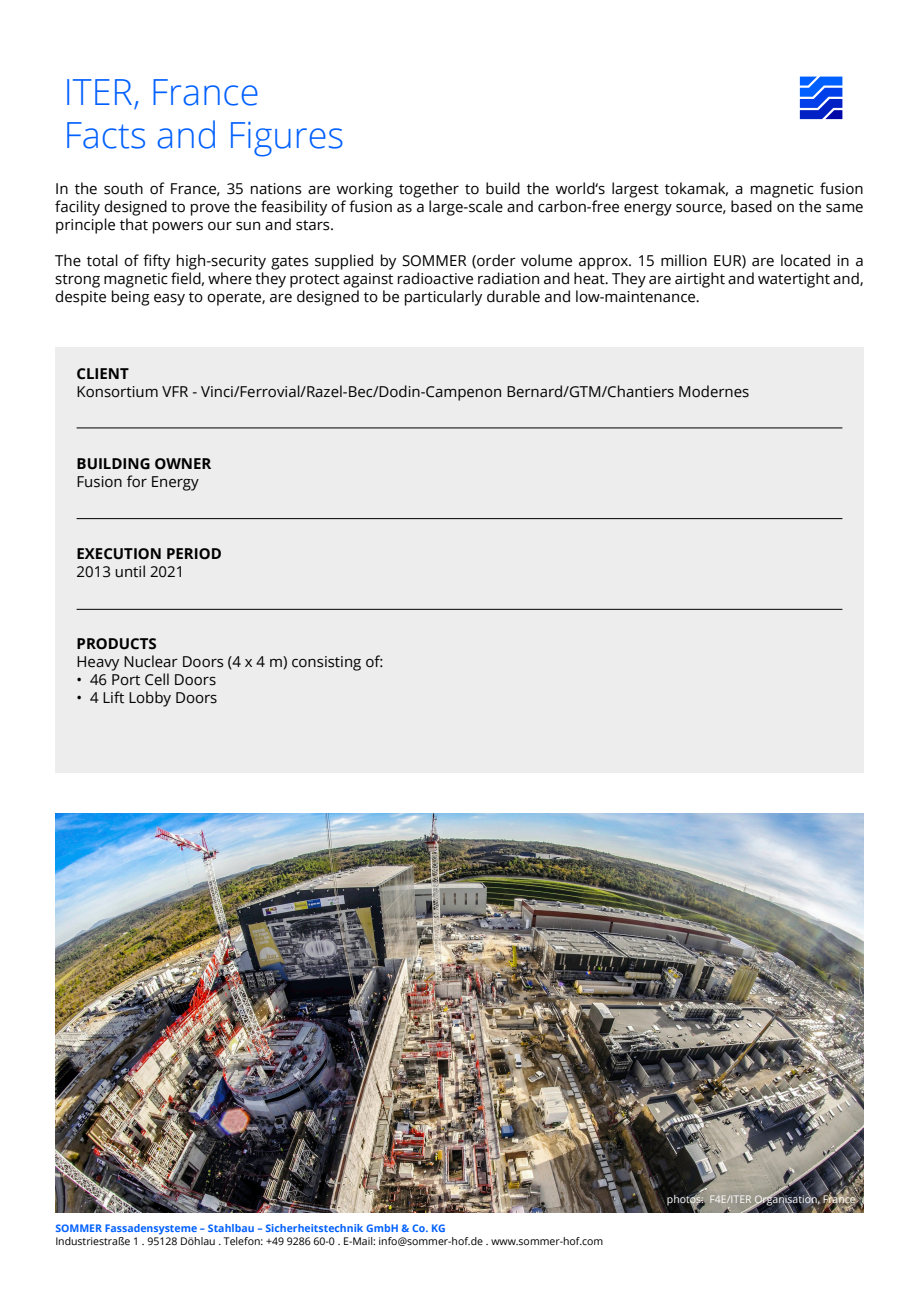
<style>
.page{position:relative;width:919px;height:1289px;background:#fff}
.page>*{position:absolute;margin:0;border:0;box-sizing:border-box;transform-origin:0 0}
.t1{font:300 36px/43.2px "Open Sans";color:#0060ff}
.t2{font:15px/18px "Open Sans";color:#000;text-align:justify}
.t3{font:700 15px "Open Sans";color:#000}
.t4{font:10.5px "Open Sans";color:#000}
.t5{font:700 10.5px "Open Sans";color:#0060ff}
.t6{font:10.5px "Open Sans";color:#fff}
</style>
<div class="page">
<img style="left:55px;top:813px;width:808px;height:399px">
<div style="left:55px;top:347px;width:808px;height:426px;background:#ededed"></div>
<hr style="left:77px;top:427px;width:765px;height:1px;background:#000">
<hr style="left:77px;top:518px;width:765px;height:1px;background:#000">
<hr style="left:77px;top:609px;width:765px;height:1px;background:#000">
<svg style="left:799px;top:77px;width:43px;height:42px;background:#3163e7"></svg>
<h1 class="t1" style="left:64px;top:69px;width:282px">ITER, France<br>Facts and Figures</h1>
<p class="t2" style="left:55px;top:179px;width:809px">In the south of France, 35 nations are working together to build the world‘s largest tokamak, a magnetic fusion facility designed to prove the feasibility of fusion as a large-scale and carbon-free energy source, based on the same principle that powers our sun and stars.</p>
<p class="t2" style="left:55px;top:251px;width:809px">The total of fifty high-security gates supplied by SOMMER (order volume approx. 15 million EUR) are located in a strong magnetic field, where they protect against radioactive radiation and heat. They are airtight and watertight and, despite being easy to operate, are designed to be particularly durable and low-maintenance.</p>
<p class="t3" style="left:77px;top:363px;width:54px">CLIENT</p>
<p class="t2" style="left:77px;top:382px;width:674px">Konsortium VFR - Vinci/Ferrovial/Razel-Bec/Dodin-Campenon Bernard/GTM/Chantiers Modernes</p>
<p class="t3" style="left:77px;top:453px;width:136px">BUILDING OWNER</p>
<p class="t2" style="left:77px;top:472px;width:124px">Fusion for Energy</p>
<p class="t3" style="left:77px;top:543px;width:147px">EXECUTION PERIOD</p>
<p class="t2" style="left:77px;top:562px;width:109px">2013 until 2021</p>
<p class="t3" style="left:77px;top:633px;width:82px">PRODUCTS</p>
<p class="t2" style="left:77px;top:652px;width:308px">Heavy Nuclear Doors (4 x 4 m) consisting of:</p>
<p class="t2" style="left:77px;top:670px;width:141px">• 46 Port Cell Doors</p>
<p class="t2" style="left:77px;top:688px;width:142px">• 4 Lift Lobby Doors</p>
<p class="t5" style="left:55px;top:1220px;width:392px">SOMMER Fassadensysteme – Stahlbau – Sicherheitstechnik GmbH &amp; Co. KG</p>
<p class="t4" style="left:55px;top:1233px;width:549px">Industriestraße 1 . 95128 Döhlau . Telefon: +49 9286 60-0 . E-Mail: info@sommer-hof.de . www.sommer-hof.com</p>
<p class="t6" style="left:666px;top:1192px;width:190px">photos: F4E/ITER Organisation, France</p>
</div>
